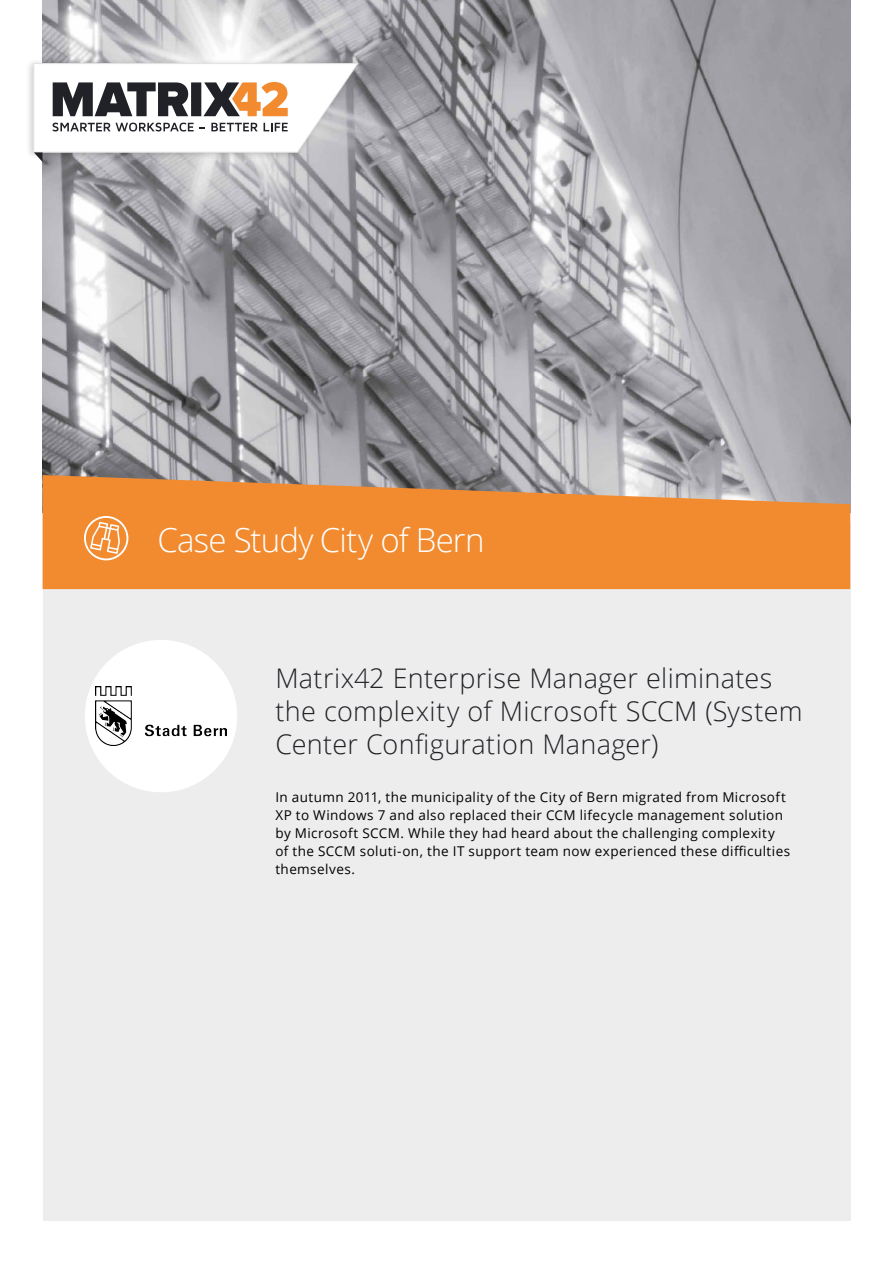
<style>
.page{position:relative;width:893px;height:1263px;background:#fff}
.page>*{position:absolute;margin:0;border:0;box-sizing:border-box;transform-origin:0 0}
.t1{font:300 33px "Open Sans";letter-spacing:-.025em;color:#fff}
.t2{font:300 27px/33px "Open Sans";letter-spacing:.01em;color:#202227}
.t3{font:13.5px/18px "Open Sans";letter-spacing:.03em;color:#000}
</style>
<div class="page">
<img style="left:43px;top:0;width:807px;height:475px">
<div style="left:43px;top:522px;width:807px;height:698px;background:#ededed"></div>
<svg style="left:43px;top:475px;width:807px;height:114px;background:#e88e40"></svg>
<svg style="left:85px;top:517px;width:42px;height:42px"></svg>
<div style="left:84px;top:516px;width:44px;height:44px;border:2px solid #fff;border-radius:50%"></div>
<div style="left:85px;top:640px;width:152px;height:152px;background:#fff;border-radius:50%"></div>
<svg style="left:90px;top:522px;width:30px;height:32px"></svg>
<img style="left:95px;top:686px;width:132px;height:59px">
<div style="left:25px;top:59px;width:336px;height:101px;background:#000;opacity:.2"></div>
<svg style="left:33px;top:63px;width:325px;height:99px"></svg>
<h1 class="t1" style="left:157px;top:517px;width:329px">Case Study City of Bern</h1>
<h2 class="t2" style="left:275px;top:661px;width:529px">Matrix42 Enterprise Manager eliminates the complexity of Microsoft SCCM (System<br>Center Configuration Manager)</h2>
<p class="t3" style="left:275px;top:788px;width:516px">In autumn 2011, the municipality of the City of Bern migrated from Microsoft XP to Windows 7 and also replaced their CCM lifecycle management solution by Microsoft SCCM. While they had heard about the challenging complexity of the SCCM soluti-on, the IT support team now experienced these difficulties themselves.</p>
</div>
